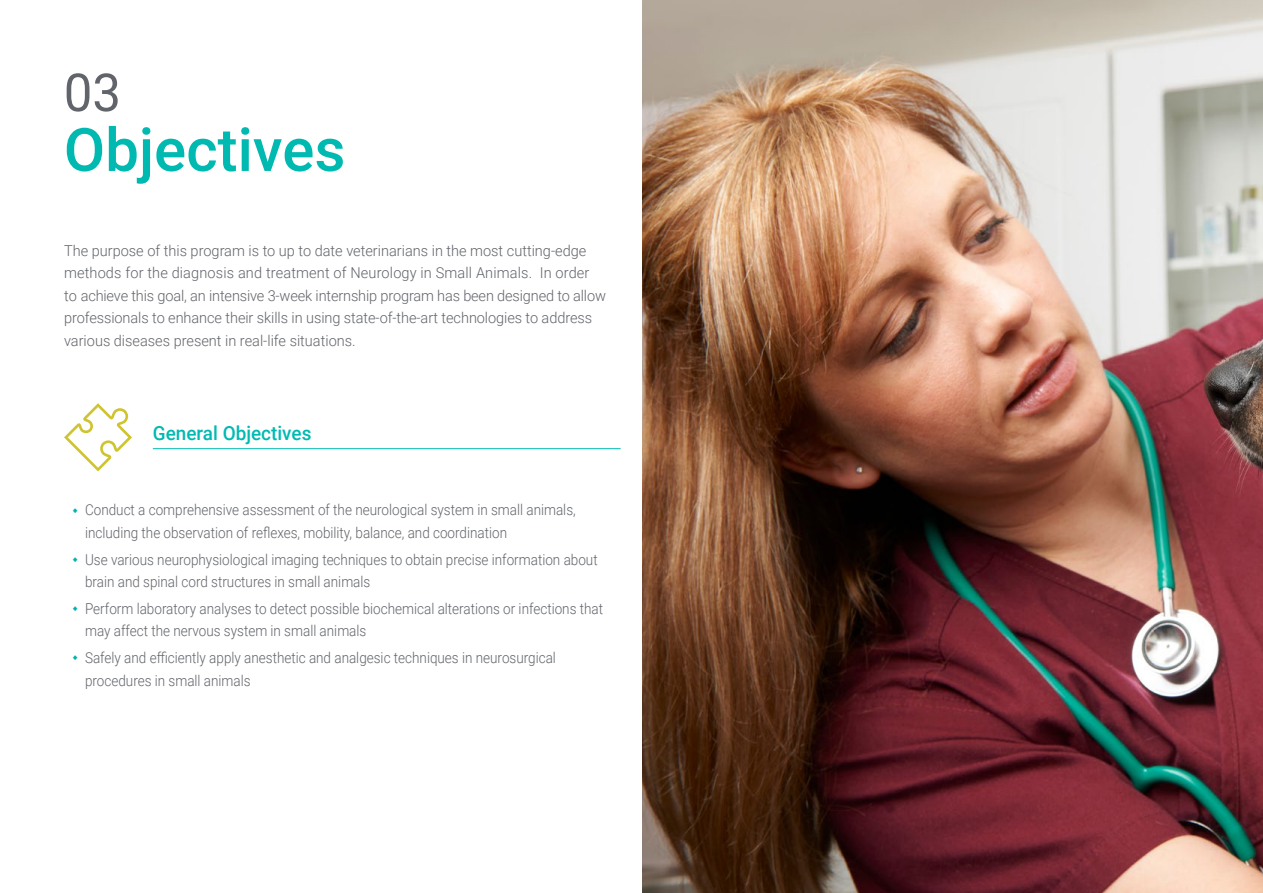
<style>
.page{position:relative;width:1263px;height:893px;background:#fff}
.page>*{position:absolute;margin:0;border:0;box-sizing:border-box;transform-origin:0 0}
.t1{font:500 60px "Roboto";color:#00bab2}
.t2{font:52.5px "Roboto";color:#61646a}
.t3{font:500 19.5px "Roboto";color:#00bab2}
.t4{font:300 15px/22.5px "Roboto";color:#61646a;scale:.9 1}
.t5{font:300 15px/22.5px "Roboto";color:#61646a}
</style>
<div class="page">
<img style="left:642px;top:0;width:621px;height:893px">
<hr style="left:153px;top:448px;width:468px;height:1px;background:#00bab2">
<svg style="left:64px;top:403px;width:68px;height:68px"></svg>
<h2 class="t2" style="left:64px;top:56px;width:59px">03</h2>
<h1 class="t1" style="left:64px;top:108px;width:283px">Objectives</h1>
<p class="t5" style="left:64px;top:239px;width:543px">The purpose of this program is to up to date veterinarians in the most cutting-edge methods for the diagnosis and treatment of Neurology in Small Animals. In order to achieve this goal, an intensive 3-week internship program has been designed to allow professionals to enhance their skills in using state-of-the-art technologies to address various diseases present in real-life situations.</p>
<h3 class="t3" style="left:153px;top:420px;width:160px">General Objectives</h3>
<p class="t4" style="left:85px;top:498px;width:547px">Conduct a comprehensive assessment of the neurological system in small animals, including the observation of reflexes, mobility, balance, and coordination</p>
<p class="t4" style="left:85px;top:548px;width:571px">Use various neurophysiological imaging techniques to obtain precise information about brain and spinal cord structures in small animals</p>
<p class="t4" style="left:85px;top:597px;width:577px">Perform laboratory analyses to detect possible biochemical alterations or infections that may affect the nervous system in small animals</p>
<p class="t4" style="left:85px;top:646px;width:525px">Safely and efficiently apply anesthetic and analgesic techniques in neurosurgical procedures in small animals</p>
</div>
